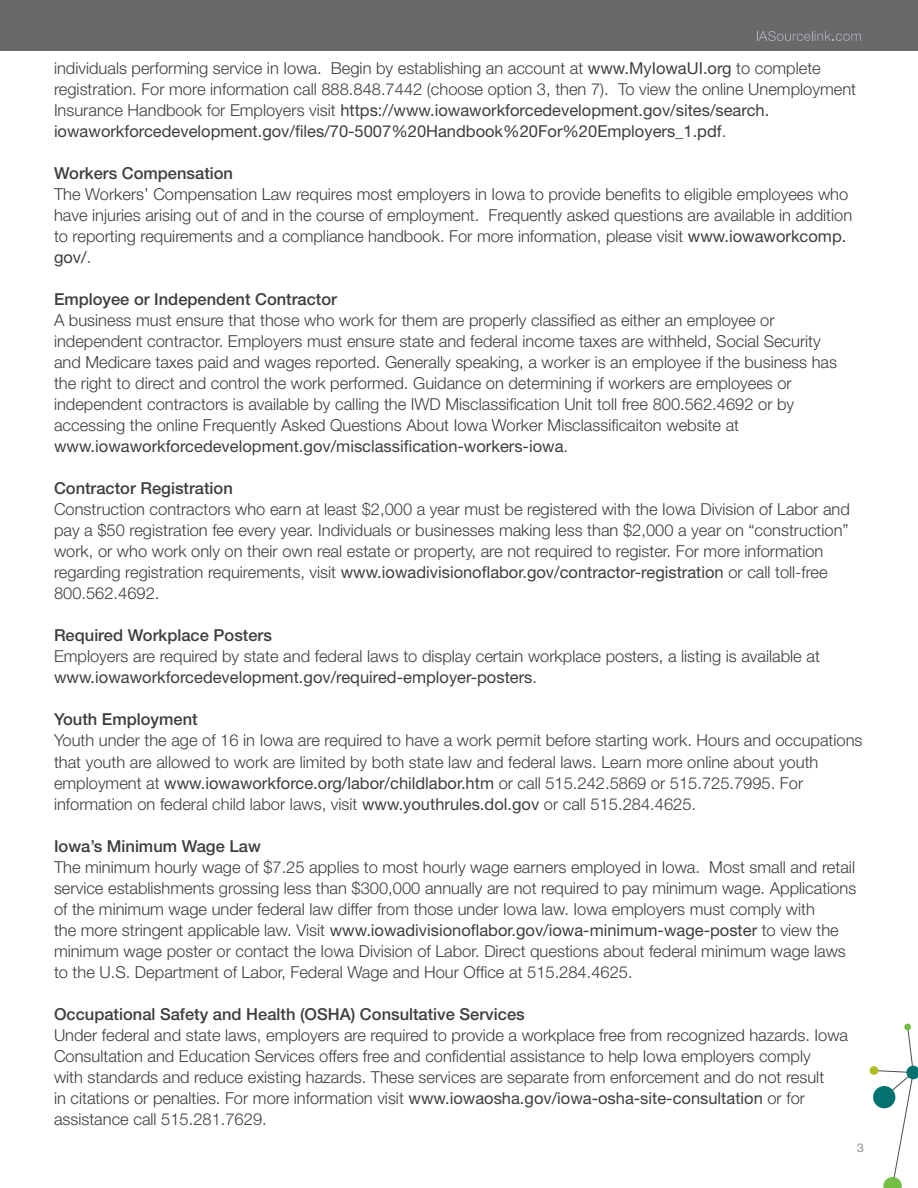
<style>
.page{position:relative;width:918px;height:1188px;background:#fff}
.page>*{position:absolute;margin:0;border:0;box-sizing:border-box;transform-origin:0 0}
.BodyText{font:300 16.5px/21px "Helvetica Neue";color:#3e3e3f}
.BodyText-2{font:500 16.5px "Helvetica Neue";color:#3e3e3f}
.BodyText-3{font:300 12px "Helvetica Neue";color:#69696c}
.s1{font-weight:400}
</style>
<div class="page">
<div style="left:0;top:0;width:918px;height:51px;background:#69696c"></div>
<svg style="left:873px;top:1025px;width:45px;height:163px"></svg>
<div style="left:869px;top:1066px;width:9px;height:9px;background:#aebc21;border-radius:50%"></div>
<svg style="left:757px;top:31px;width:104px;height:10px"></svg>
<p class="BodyText" style="left:54px;top:58px;width:804px">individuals performing service in Iowa. Begin by establishing an account at <span class="s1">www.MyIowaUI.org</span> to complete registration. For more information call 888.848.7442 (choose option 3, then 7). To view the online Unemployment Insurance Handbook for Employers visit <span class="s1">https://www.iowaworkforcedevelopment.gov/sites/search. iowaworkforcedevelopment.gov/files/70-5007%20Handbook%20For%20Employers_1.pdf</span>.</p>
<p class="BodyText-2" style="left:54px;top:164px;width:181px">Workers Compensation</p>
<p class="BodyText" style="left:54px;top:184px;width:800px">The Workers’ Compensation Law requires most employers in Iowa to provide benefits to eligible employees who have injuries arising out of and in the course of employment. Frequently asked questions are available in addition to reporting requirements and a compliance handbook. For more information, please visit <span class="s1">www.iowaworkcomp. gov/</span>.</p>
<p class="BodyText-2" style="left:54px;top:290px;width:285px">Employee or Independent Contractor</p>
<p class="BodyText" style="left:54px;top:310px;width:785px">A business must ensure that those who work for them are properly classified as either an employee or independent contractor. Employers must ensure state and federal income taxes are withheld, Social Security and Medicare taxes paid and wages reported. Generally speaking, a worker is an employee if the business has the right to direct and control the work performed. Guidance on determining if workers are employees or independent contractors is available by calling the IWD Misclassification Unit toll free 800.562.4692 or by accessing the online Frequently Asked Questions About Iowa Worker Misclassificaiton website at <span class="s1">www.iowaworkforcedevelopment.gov/misclassification-workers-iowa</span>.</p>
<p class="BodyText-2" style="left:54px;top:479px;width:180px">Contractor Registration</p>
<p class="BodyText" style="left:54px;top:499px;width:797px">Construction contractors who earn at least $2,000 a year must be registered with the Iowa Division of Labor and pay a $50 registration fee every year. Individuals or businesses making less than $2,000 a year on “construction” work, or who work only on their own real estate or property, are not required to register. For more information regarding registration requirements, visit <span class="s1">www.iowadivisionoflabor.gov/contractor-registration</span> or call toll-free 800.562.4692.</p>
<p class="BodyText-2" style="left:54px;top:626px;width:219px">Required Workplace Posters</p>
<p class="BodyText" style="left:54px;top:646px;width:767px">Employers are required by state and federal laws to display certain workplace posters, a listing is available at <span class="s1">www.iowaworkforcedevelopment.gov/required-employer-posters</span>.</p>
<p class="BodyText-2" style="left:54px;top:710px;width:145px">Youth Employment</p>
<p class="BodyText" style="left:54px;top:730px;width:810px">Youth under the age of 16 in Iowa are required to have a work permit before starting work. Hours and occupations that youth are allowed to work are limited by both state law and federal laws. Learn more online about youth employment at <span class="s1">www.iowaworkforce.org/labor/childlabor.htm</span> or call 515.242.5869 or 515.725.7995. For information on federal child labor laws, visit <span class="s1">www.youthrules.dol.gov</span> or call 515.284.4625.</p>
<p class="BodyText-2" style="left:54px;top:836px;width:208px">Iowa’s Minimum Wage Law</p>
<p class="BodyText" style="left:54px;top:856px;width:804px">The minimum hourly wage of $7.25 applies to most hourly wage earners employed in Iowa. Most small and retail service establishments grossing less than $300,000 annually are not required to pay minimum wage. Applications of the minimum wage under federal law differ from those under Iowa law. Iowa employers must comply with<br>the more stringent applicable law. Visit <span class="s1">www.iowadivisionoflabor.gov/iowa-minimum-wage-poster</span> to view the minimum wage poster or contact the Iowa Division of Labor. Direct questions about federal minimum wage laws to the U.S. Department of Labor, Federal Wage and Hour Office at 515.284.4625.</p>
<p class="BodyText-2" style="left:54px;top:1004px;width:472px">Occupational Safety and Health (OSHA) Consultative Services</p>
<p class="BodyText" style="left:54px;top:1024px;width:796px">Under federal and state laws, employers are required to provide a workplace free from recognized hazards. Iowa Consultation and Education Services offers free and confidential assistance to help Iowa employers comply<br>with standards and reduce existing hazards. These services are separate from enforcement and do not result<br>in citations or penalties. For more information visit <span class="s1">www.iowaosha.gov/iowa-osha-site-consultation</span> or for assistance call 515.281.7629.</p>
<p class="BodyText-3" style="left:857px;top:1141px;width:8px">3</p>
</div>
